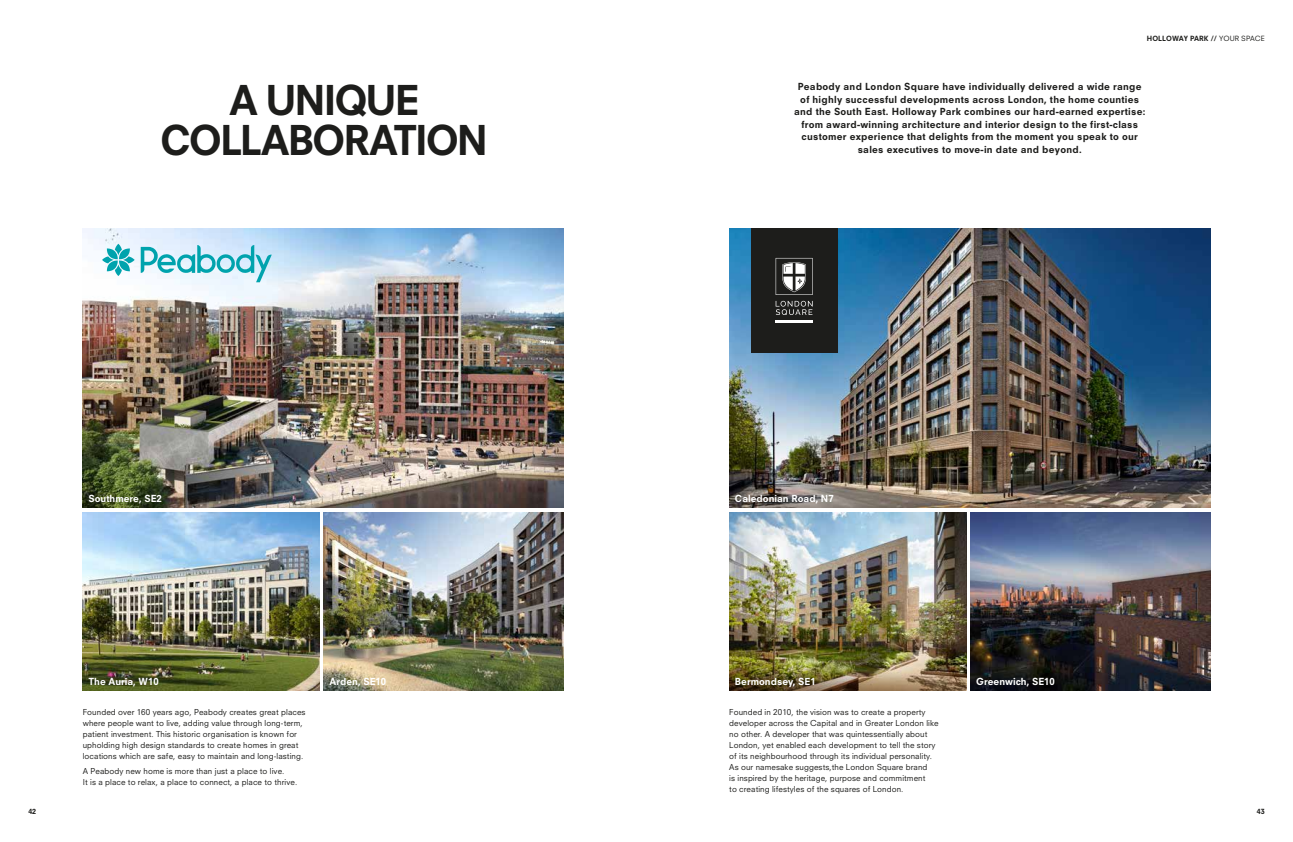
<style>
.page{position:relative;width:1293px;height:842px;background:#fff}
.page>*{position:absolute;margin:0;border:0;box-sizing:border-box;transform-origin:0 0}
.t1{font:800 40px/40px "Neuzeit SLT";letter-spacing:-.055em;color:#1d1d1b;text-align:center}
.t2{font:800 9.5px/12.5px "Neuzeit SLT";letter-spacing:.025em;color:#1d1d1b;text-align:center}
.t3{font:800 9.5px "Neuzeit SLT";color:#fff}
.t4{font:8px/11px "Neuzeit SLT";letter-spacing:.01em;color:#1d1d1b}
.t5{font:800 7px "Neuzeit SLT";letter-spacing:.01em;color:#1d1d1b}
.s1{font-weight:400}
</style>
<div class="page">
<img style="left:729px;top:512px;width:237px;height:149px">
<img style="left:729px;top:661px;width:237px;height:29px">
<img style="left:729px;top:228px;width:481px;height:280px">
<img style="left:83px;top:229px;width:481px;height:279px">
<img style="left:324px;top:512px;width:240px;height:178px">
<img style="left:970px;top:512px;width:240px;height:178px">
<img style="left:83px;top:512px;width:237px;height:178px">
<div style="left:751px;top:228px;width:86px;height:125px;background:#1d1d1b"></div>
<svg style="left:775px;top:301px;width:37px;height:14px"></svg>
<hr style="left:775px;top:320px;width:37px;height:3px;background:#fff">
<svg style="left:775px;top:258px;width:37px;height:37px"></svg>
<svg style="left:141px;top:245px;width:131px;height:37px"></svg>
<svg style="left:102px;top:244px;width:33px;height:32px"></svg>
<p class="t5" style="left:1147px;top:34px;width:119px">HOLLOWAY PARK // <span class="s1">YOUR SPACE</span></p>
<h1 class="t1" style="left:160px;top:80px;width:329px">A UNIQUE<br>COLLABORATION</h1>
<p class="t2" style="left:794px;top:81px;width:353px">Peabody and London Square have individually delivered a wide range of highly successful developments across London, the home counties and the South East. Holloway Park combines our hard-earned expertise: from award-winning architecture and interior design to the first-class customer experience that delights from the moment you speak to our sales executives to move-in date and beyond.</p>
<p class="t3" style="left:88px;top:493px;width:75px">Southmere, SE2</p>
<p class="t3" style="left:735px;top:493px;width:100px">Caledonian Road, N7</p>
<p class="t3" style="left:88px;top:675px;width:72px">The Auria, W10</p>
<p class="t3" style="left:330px;top:675px;width:58px">Arden, SE10</p>
<p class="t3" style="left:735px;top:675px;width:82px">Bermondsey, SE1</p>
<p class="t3" style="left:976px;top:675px;width:80px">Greenwich, SE10</p>
<p class="t4" style="left:83px;top:707px;width:224px">Founded over 160 years ago, Peabody creates great places where people want to live, adding value through long-term, patient investment. This historic organisation is known for upholding high design standards to create homes in great locations which are safe, easy to maintain and long-lasting.</p>
<p class="t4" style="left:83px;top:765px;width:216px">A Peabody new home is more than just a place to live.<br>It is a place to relax, a place to connect, a place to thrive.</p>
<p class="t4" style="left:729px;top:707px;width:211px">Founded in 2010, the vision was to create a property developer across the Capital and in Greater London like no other. A developer that was quintessentially about London, yet enabled each development to tell the story of its neighbourhood through its individual personality.<br>As our namesake suggests,the London Square brand<br>is inspired by the heritage, purpose and commitment<br>to creating lifestyles of the squares of London.</p>
<p class="t5" style="left:28px;top:807px;width:9px">42</p>
<p class="t5" style="left:1256px;top:807px;width:9px">43</p>
</div>
